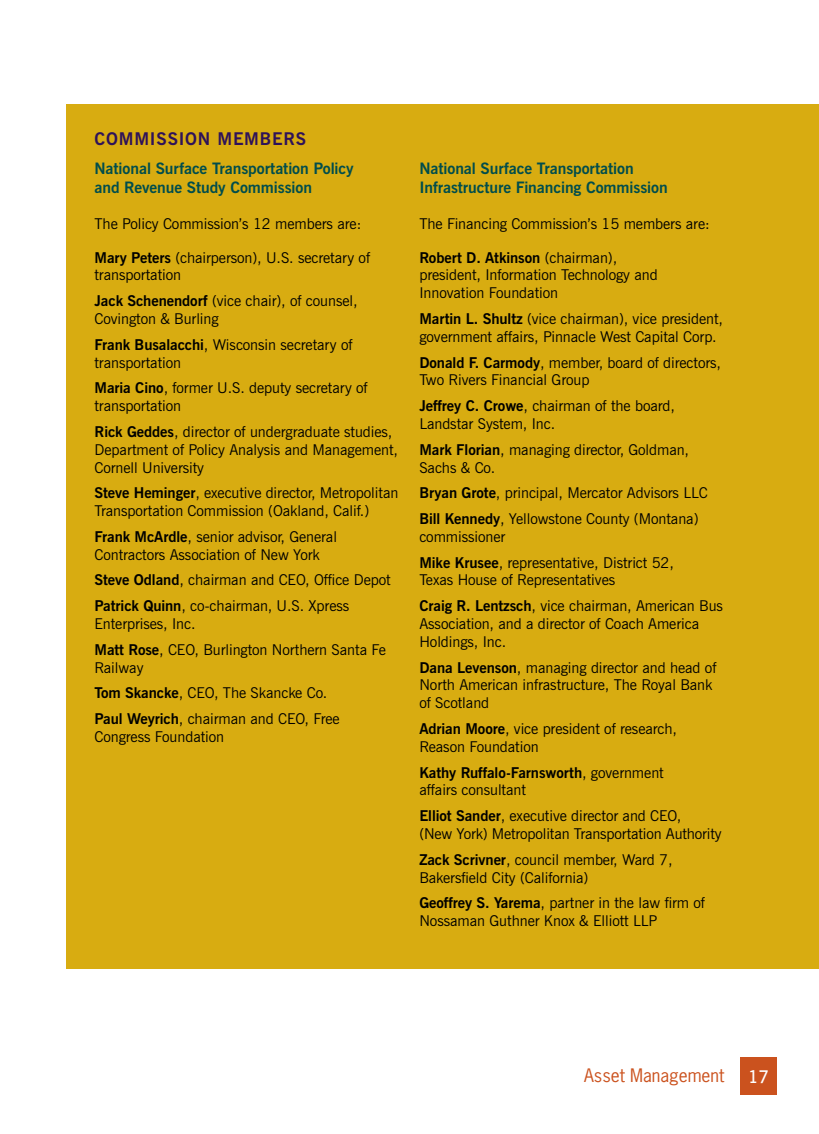
<style>
.page{position:relative;width:819px;height:1134px;background:#fff}
.page>*{position:absolute;margin:0;border:0;box-sizing:border-box;transform-origin:0 0}
.t1{font:700 17.5px "News Gothic BT";color:#2e1259}
.t2{font:17.5px "News Gothic";color:#cb521e}
.t3{font:600 17.5px "News Gothic BT";color:#fff}
.t4{font:700 15.75px/18.9px "News Gothic BT";letter-spacing:-.005em;color:#004d4c}
.t5{font:14.88px/17.8px "News Gothic BT";letter-spacing:-.005em;color:#000}
.s1{font-weight:700}
</style>
<div class="page">
<div style="left:741px;top:1058px;width:36px;height:37px;background:#cb521e"></div>
<div style="left:66px;top:105px;width:753px;height:864px;background:#d8ac11"></div>
<p class="t1" style="left:94px;top:128px;width:13px">commission</p>
<p class="t1" style="left:218px;top:128px;width:14px">members</p>
<p class="t4" style="left:94px;top:159px;width:261px">National Surface Transportation Policy and Revenue Study Commission</p>
<p class="t5" style="left:94px;top:215px;width:268px">The Policy Commission’s 12 members are:</p>
<p class="t5" style="left:94px;top:248px;width:277px"><span class="s1">Mary Peters</span> (chairperson), U.S. secretary of transportation</p>
<p class="t5" style="left:94px;top:292px;width:265px"><span class="s1">Jack Schenendorf</span> (vice chair), of counsel,<br>Covington &amp; Burling</p>
<p class="t5" style="left:94px;top:335px;width:260px"><span class="s1">Frank Busalacchi</span>, Wisconsin secretary of transportation</p>
<p class="t5" style="left:94px;top:379px;width:275px"><span class="s1">Maria Cino</span>, former U.S. deputy secretary of transportation</p>
<p class="t5" style="left:94px;top:423px;width:305px"><span class="s1">Rick Geddes</span>, director of undergraduate studies,<br>Department of Policy Analysis and Management,<br>Cornell University</p>
<p class="t5" style="left:94px;top:484px;width:305px"><span class="s1">Steve Heminger</span>, executive director, Metropolitan<br>Transportation Commission (Oakland, Calif.)</p>
<p class="t5" style="left:94px;top:528px;width:244px"><span class="s1">Frank McArdle</span>, senior advisor, General<br>Contractors Association of New York</p>
<p class="t5" style="left:94px;top:567px;width:298px;line-height:25.7px"><span class="s1">Steve Odland</span>, chairman and CEO, Office Depot<br><span class="s1">Patrick Quinn</span>, co-chairman, U.S. Xpress</p>
<p class="t5" style="left:94px;top:611px;width:293px;line-height:25.7px">Enterprises, Inc.<br><span class="s1">Matt Rose</span>, CEO, Burlington Northern Santa Fe</p>
<p class="t5" style="left:94px;top:654px;width:247px;line-height:25.7px">Railway<br><span class="s1">Tom Skancke</span>, CEO, The Skancke Co.<br><span class="s1">Paul Weyrich</span>, chairman and CEO, Free</p>
<p class="t5" style="left:94px;top:728px;width:131px">Congress Foundation</p>
<p class="t4" style="left:419px;top:159px;width:250px">National Surface Transportation<br>Infrastructure Financing Commission</p>
<p class="t5" style="left:419px;top:215px;width:292px">The Financing Commission’s 15 members are:</p>
<p class="t5" style="left:419px;top:248px;width:240px"><span class="s1">Robert D. Atkinson</span> (chairman), president, Information Technology and<br>Innovation Foundation</p>
<p class="t5" style="left:419px;top:310px;width:305px"><span class="s1">Martin L. Shultz</span> (vice chairman), vice president, government affairs, Pinnacle West Capital Corp.</p>
<p class="t5" style="left:419px;top:353px;width:303px"><span class="s1">Donald F. Carmody</span>, member, board of directors,<br>Two Rivers Financial Group</p>
<p class="t5" style="left:419px;top:397px;width:257px"><span class="s1">Jeffrey C. Crowe</span>, chairman of the board,<br>Landstar System, Inc.</p>
<p class="t5" style="left:419px;top:440px;width:271px"><span class="s1">Mark Florian</span>, managing director, Goldman,<br>Sachs &amp; Co.</p>
<p class="t5" style="left:419px;top:480px;width:290px;line-height:25.7px"><span class="s1">Bryan Grote</span>, principal, Mercator Advisors LLC<br><span class="s1">Bill Kennedy</span>, Yellowstone County (Montana)</p>
<p class="t5" style="left:419px;top:524px;width:256px;line-height:25.7px">commissioner<br><span class="s1">Mike Krusee</span>, representative, District 52,</p>
<p class="t5" style="left:419px;top:567px;width:305px;line-height:25.7px">Texas House of Representatives<br><span class="s1">Craig R. Lentzsch</span>, vice chairman, American Bus</p>
<p class="t5" style="left:419px;top:615px;width:281px">Association, and a director of Coach America<br>Holdings, Inc.</p>
<p class="t5" style="left:419px;top:658px;width:299px"><span class="s1">Dana Levenson</span>, managing director and head of<br>North American infrastructure, The Royal Bank of Scotland</p>
<p class="t5" style="left:419px;top:720px;width:259px"><span class="s1">Adrian Moore</span>, vice president of research,<br>Reason Foundation</p>
<p class="t5" style="left:419px;top:763px;width:246px"><span class="s1">Kathy Ruffalo-Farnsworth</span>, government affairs consultant</p>
<p class="t5" style="left:419px;top:807px;width:304px"><span class="s1">Elliot Sander</span>, executive director and CEO,<br>(New York) Metropolitan Transportation Authority</p>
<p class="t5" style="left:419px;top:850px;width:255px"><span class="s1">Zack Scrivner</span>, council member, Ward 7,<br>Bakersfield City (California)</p>
<p class="t5" style="left:419px;top:894px;width:287px"><span class="s1">Geoffrey S. Yarema</span>, partner in the law firm of<br>Nossaman Guthner Knox &amp; Elliott LLP</p>
<p class="t2" style="left:584px;top:1064px;width:142px">Asset Management</p>
<p class="t3" style="left:748px;top:1066px;width:22px">17</p>
</div>
